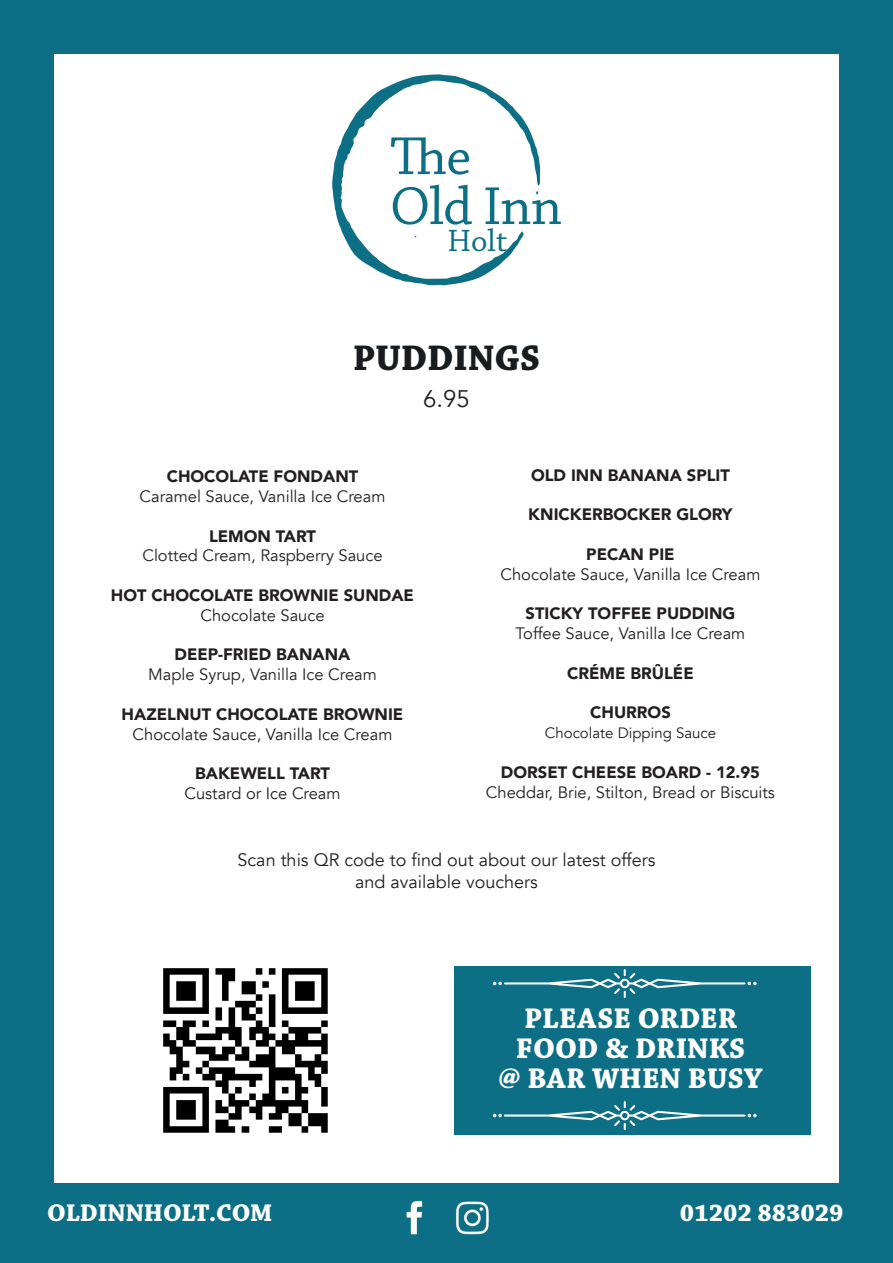
<style>
.page{position:relative;width:893px;height:1263px;background:#0d6f85}
.page>*{position:absolute;margin:0;border:0;box-sizing:border-box;transform-origin:0 0}
.t1{font:700 37.5px "Chaparral Pro";color:#191c1f}
.t2{font:32.55px "Chaparral Pro";color:#0d6f85}
.t3{font:700 30px/30px "Chaparral Pro";letter-spacing:.005em;color:#fff;text-align:center}
.t4{font:700 25.5px "Chaparral Pro";color:#fff}
.t5{font:24px "Avenir";color:#231f20}
.t6{font:18px "Avenir";color:#231f20}
.t7{font:16.5px/19.8px "Avenir";color:#231f20;text-align:center}
.t8{font:900 16.5px "Avenir";color:#231f20}
.t9{font:15px "Avenir";color:#231f20}
.s1{font-weight:900}
</style>
<div class="page">
<div style="left:54px;top:54px;width:785px;height:1128px;background:#fff"></div>
<img style="left:406px;top:1201px;width:83px;height:34px">
<svg style="left:332px;top:74px;width:229px;height:211px"></svg>
<img style="left:163px;top:968px;width:165px;height:165px">
<div style="left:454px;top:966px;width:356px;height:169px;background:#0d6f85"></div>
<svg style="left:493px;top:1101px;width:264px;height:29px"></svg>
<svg style="left:493px;top:969px;width:264px;height:29px"></svg>
<h2 class="t2" style="left:447px;top:222px;width:62px">Holt</h2>
<p class="t1" style="left:353px;top:336px;width:189px">PUDDINGS</p>
<p class="t5" style="left:423px;top:384px;width:48px">6.95</p>
<p class="t8" style="left:167px;top:462px;width:193px">CHOCOLATE FONDANT</p>
<p class="t7" style="left:140px;top:487px;width:247px">Caramel Sauce, Vanilla Ice Cream</p>
<p class="t8" style="left:209px;top:522px;width:108px">LEMON TART</p>
<p class="t7" style="left:142px;top:546px;width:242px">Clotted Cream, Raspberry Sauce</p>
<p class="t8" style="left:111px;top:581px;width:305px">HOT CHOCOLATE BROWNIE SUNDAE</p>
<p class="t7" style="left:200px;top:605px;width:126px">Chocolate Sauce</p>
<p class="t8" style="left:174px;top:640px;width:178px">DEEP-FRIED BANANA</p>
<p class="t7" style="left:148px;top:665px;width:230px">Maple Syrup, Vanilla Ice Cream</p>
<p class="t7" style="left:122px;top:704px;width:283px"><span class="s1">HAZELNUT CHOCOLATE BROWNIE<br></span>Chocolate Sauce, Vanilla Ice Cream</p>
<p class="t8" style="left:195px;top:759px;width:136px">BAKEWELL TART</p>
<p class="t7" style="left:184px;top:784px;width:158px">Custard or Ice Cream</p>
<p class="t8" style="left:531px;top:461px;width:200px">OLD INN BANANA SPLIT</p>
<p class="t8" style="left:528px;top:500px;width:206px">KNICKERBOCKER GLORY</p>
<p class="t8" style="left:586px;top:540px;width:90px">PECAN PIE</p>
<p class="t7" style="left:500px;top:564px;width:261px">Chocolate Sauce, Vanilla Ice Cream</p>
<p class="t8" style="left:525px;top:599px;width:211px">STICKY TOFFEE PUDDING</p>
<p class="t7" style="left:516px;top:624px;width:231px">Toffee Sauce, Vanilla Ice Cream</p>
<p class="t8" style="left:567px;top:659px;width:128px">CRÉME BRÛLÉE</p>
<p class="t8" style="left:590px;top:698px;width:82px">CHURROS</p>
<p class="t9" style="left:545px;top:724px;width:173px">Chocolate Dipping Sauce</p>
<p class="t8" style="left:501px;top:758px;width:261px">DORSET CHEESE BOARD - 12.95</p>
<p class="t7" style="left:486px;top:782px;width:290px">Cheddar, Brie, Stilton, Bread or Biscuits</p>
<p class="t6" style="left:238px;top:849px;width:419px">Scan this QR code to find out about our latest offers</p>
<p class="t6" style="left:355px;top:871px;width:184px">and available vouchers</p>
<p class="t3" style="left:498px;top:1004px;width:266px">PLEASE ORDER<br>FOOD &amp; DRINKS<br>@ BAR WHEN BUSY</p>
<p class="t4" style="left:47px;top:1198px;width:227px">OLDINNHOLT.COM</p>
<p class="t4" style="left:680px;top:1198px;width:165px">01202 883029</p>
</div>
